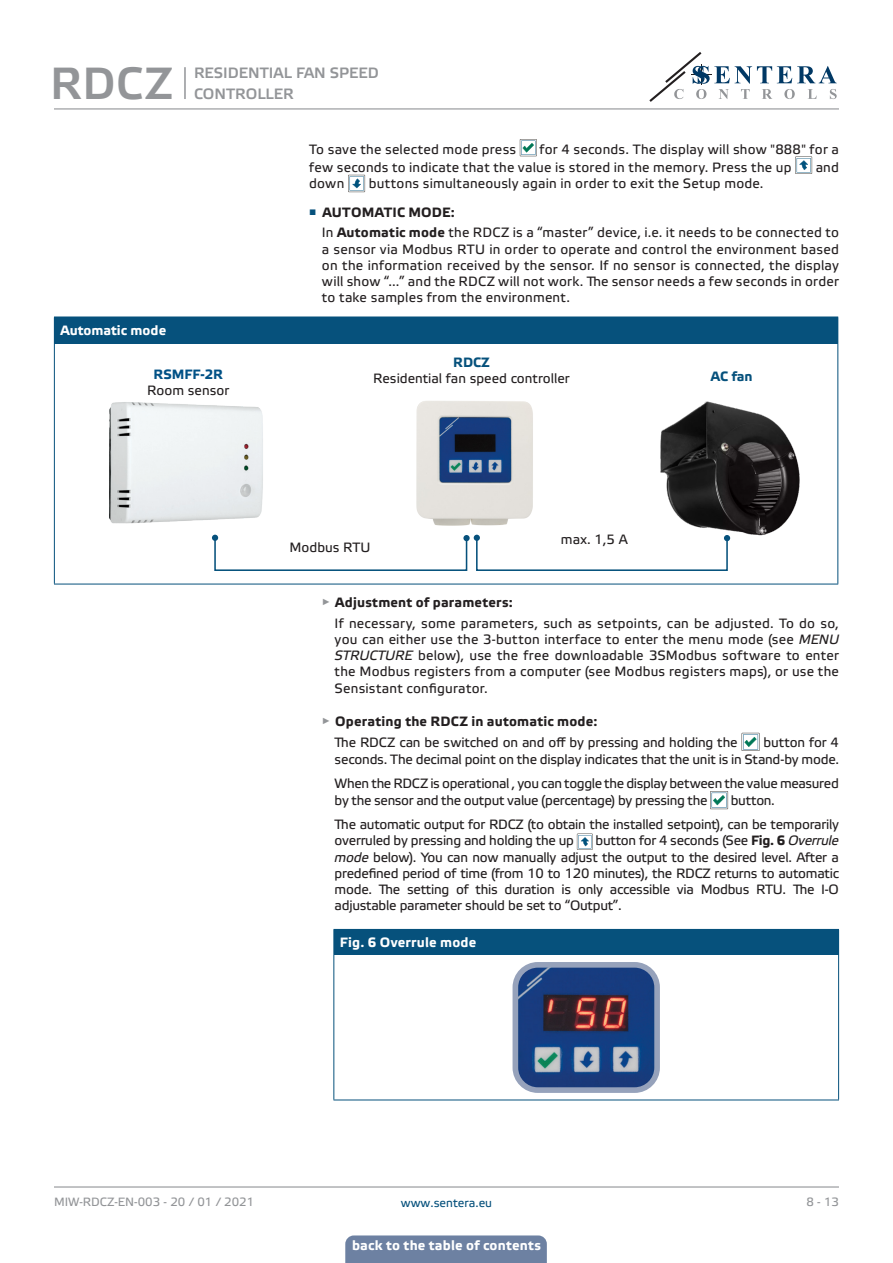
<style>
.page{position:relative;width:893px;height:1263px;background:#fff}
.page>*{position:absolute;margin:0;border:0;box-sizing:border-box;transform-origin:0 0}
.t1{font:45px "Etelka Medium Pro";color:#939598}
.t2{font:15px/21px "Etelka Medium Pro";color:#939598}
.body{font:13.5px/16.2px "Etelka Text Pro";letter-spacing:-.01em;color:#231f20;text-align:justify}
.body-2{font:13.5px/17.9px "Etelka Text Pro";letter-spacing:.015em;color:#231f20}
.t3{font:700 13.5px "Etelka Text Pro";letter-spacing:.015em;color:#231f20}
.table_text{font:700 13.5px "Etelka Text Pro";letter-spacing:.01em;color:#fff}
.t4{font:700 13.5px "Etelka Text Pro";color:#06517c}
.t5{font:700 13.5px "Etelka Text Pro";color:#015186}
.t6{font:12px "Etelka Text Pro";color:#939598}
.t7{font:12px "Etelka Text Pro";color:#06517c}
.s1{font-weight:700}
.s2{font-style:italic}
</style>
<div class="page">
<hr style="left:54px;top:108px;width:785px;height:1px;background:#939598">
<hr style="left:54px;top:1186px;width:785px;height:1px;background:#939598">
<svg style="left:649px;top:52px;width:188px;height:50px"></svg>
<div style="left:345px;top:1235px;width:202px;height:28px;background:#6d81a2"></div>
<svg style="left:520px;top:139px;width:17px;height:17px"></svg>
<svg style="left:795px;top:156px;width:17px;height:18px"></svg>
<svg style="left:348px;top:175px;width:17px;height:17px"></svg>
<div style="left:54px;top:317px;width:784px;height:27px;background:#06517c"></div>
<hr style="left:54px;top:344px;width:1px;height:240px;background:#06517c">
<hr style="left:837px;top:344px;width:1px;height:240px;background:#06517c">
<hr style="left:54px;top:584px;width:784px;height:1px;background:#06517c">
<img style="left:109px;top:402px;width:154px;height:133px">
<div style="left:214px;top:537px;width:253px;height:34px;border:2px solid #06517c"></div>
<svg style="left:212px;top:535px;width:6px;height:6px"></svg>
<div style="left:463px;top:535px;width:7px;height:6px;background:#06517c;border-radius:50%"></div>
<div style="left:476px;top:537px;width:252px;height:34px;border:2px solid #06517c"></div>
<svg style="left:474px;top:535px;width:6px;height:6px"></svg>
<svg style="left:724px;top:535px;width:6px;height:6px"></svg>
<img style="left:416px;top:401px;width:117px;height:125px">
<img style="left:660px;top:401px;width:140px;height:134px">
<svg style="left:742px;top:733px;width:17px;height:18px"></svg>
<svg style="left:710px;top:791px;width:18px;height:18px"></svg>
<svg style="left:577px;top:834px;width:16px;height:16px"></svg>
<div style="left:334px;top:929px;width:505px;height:26px;background:#06517c"></div>
<hr style="left:333px;top:929px;width:506px;height:1px;background:#06517c">
<svg style="left:333px;top:930px;width:1px;height:25px"></svg>
<hr style="left:333px;top:955px;width:1px;height:144px;background:#06517c">
<hr style="left:838px;top:955px;width:1px;height:144px;background:#06517c">
<hr style="left:333px;top:1099px;width:506px;height:1px;background:#06517c">
<img style="left:520px;top:969px;width:133px;height:117px">
<div style="left:513px;top:962px;width:147px;height:131px;border:6px solid #96a2bb;border-radius:22px"></div>
<hr style="left:184px;top:67px;width:2px;height:32px;background:#939598">
<h1 class="t1" style="left:50px;top:59px;width:124px">RDCZ</h1>
<p class="t2" style="left:194px;top:63px;width:186px">RESIDENTIAL FAN SPEED<br>CONTROLLER</p>
<p class="body-2" style="left:309px;top:141px;width:209px">To save the selected mode press</p>
<p class="body-2" style="left:309px;top:141px;width:531px;text-indent:230px">for 4 seconds. The display will show "888" for a few seconds to indicate that the value is stored in the memory. Press the up</p>
<p class="body" style="left:816px;top:160px;width:25px">and</p>
<p class="table_text" style="left:60px;top:323px;width:107px">Automatic mode</p>
<p class="t5" style="left:154px;top:367px;width:71px">RSMFF-2R</p>
<p class="body" style="left:147px;top:383px;width:83px">Room sensor</p>
<p class="body" style="left:309px;top:176px;width:37px">down</p>
<p class="body-2" style="left:369px;top:175px;width:396px">buttons simultaneously again in order to exit the Setup mode.</p>
<p class="t3" style="left:309px;top:205px;width:147px"><sup>■</sup> AUTOMATIC MODE:</p>
<p class="body" style="left:322px;top:225px;width:519px">In <span class="s1">Automatic mode</span> the RDCZ is a “master” device, i.e. it needs to be connected to a sensor via Modbus RTU in order to operate and control the environment based on the information received by the sensor. If no sensor is connected, the display will show “...” and the RDCZ will not work. The sensor needs a few seconds in order to take samples from the environment.</p>
<p class="t4" style="left:453px;top:354px;width:38px">RDCZ</p>
<p class="body" style="left:373px;top:371px;width:198px">Residential fan speed controller</p>
<p class="t4" style="left:711px;top:369px;width:43px">AC fan</p>
<p class="body" style="left:290px;top:540px;width:82px">Modbus RTU</p>
<p class="body" style="left:561px;top:532px;width:68px">max. 1,5 A</p>
<p class="t3" style="left:322px;top:595px;width:192px"><sup>►</sup> Adjustment of parameters:</p>
<p class="body" style="left:335px;top:616px;width:506px">If necessary, some parameters, such as setpoints, can be adjusted. To do so, you can either use the 3-button interface to enter the menu mode (see <span class="s2">MENU STRUCTURE</span> below), use the free downloadable 3SModbus software to enter the Modbus registers from a computer (see Modbus registers maps), or use the Sensistant configurator.</p>
<p class="t3" style="left:322px;top:714px;width:277px"><sup>►</sup> Operating the RDCZ in automatic mode:</p>
<p class="body" style="left:335px;top:735px;width:404px">The RDCZ can be switched on and off by pressing and holding the</p>
<p class="body" style="left:335px;top:735px;width:506px;text-align:right">button for 4<br>seconds. The decimal point on the display indicates that the unit is in Stand-by mode.</p>
<p class="body" style="left:335px;top:776px;width:506px">When the RDCZ is operational , you can toggle the display between the value measured by the sensor and the output value (percentage) by pressing the</p>
<p class="body" style="left:731px;top:793px;width:46px">button.</p>
<p class="body" style="left:335px;top:817px;width:506px">The automatic output for RDCZ (to obtain the installed setpoint), can be temporarily overruled by pressing and holding the up</p>
<p class="body" style="left:335px;top:833px;width:506px;text-indent:261px">button for 4 seconds (See <span class="s1">Fig. 6</span> <span class="s2">Overrule mode</span> below). You can now manually adjust the output to the desired level. After a predefined period of time (from 10 to 120 minutes), the RDCZ returns to automatic mode. The setting of this duration is only accessible via Modbus RTU. The I-O adjustable parameter should be set to “Output”.</p>
<p class="table_text" style="left:340px;top:935px;width:138px">Fig. 6 Overrule mode</p>
<p class="t6" style="left:54px;top:1195px;width:202px">MIW-RDCZ-EN-003 - 20 / 01 / 2021</p>
<p class="t7" style="left:401px;top:1196px;width:93px">www.sentera.eu</p>
<p class="t6" style="left:806px;top:1195px;width:34px">8 - 13</p>
<p class="table_text" style="left:352px;top:1238px;width:190px">back to the table of contents</p>
</div>
